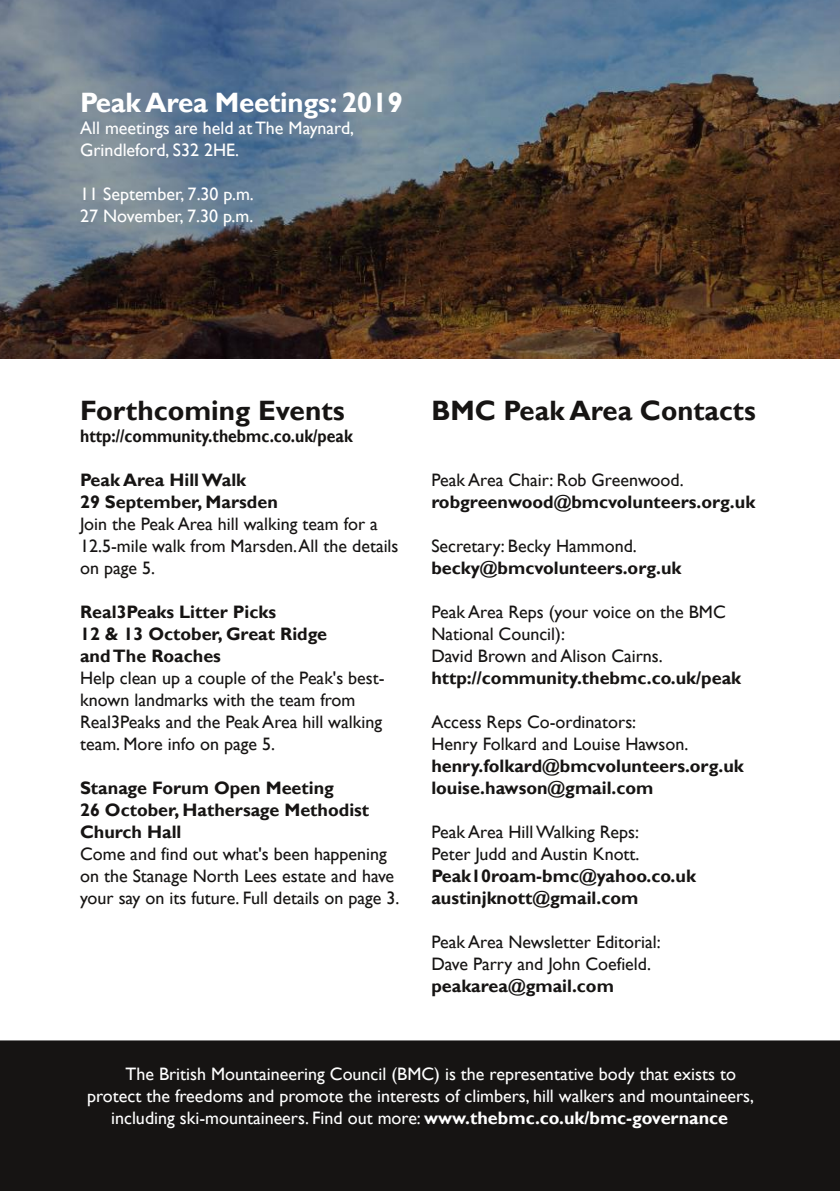
<style>
.page{position:relative;width:840px;height:1191px;background:#fff}
.page>*{position:absolute;margin:0;border:0;box-sizing:border-box;transform-origin:0 0}
.t1{font:700 28px "Gill Sans";color:#161413}
.t2{font:700 28px "Gill Sans";letter-spacing:-.01em;color:#fff}
.t3{font:18px/22px "Gill Sans";color:#161413}
.t4{font:700 18px/22px "Gill Sans";color:#161413}
.t5{font:18px/22px "Gill Sans";color:#fff}
.t6{font:700 18px "Gill Sans";color:#161413;scale:.88 1}
.s1{font-weight:700}
</style>
<div class="page">
<img style="left:0;top:0;width:839px;height:358px">
<div style="left:0;top:1040px;width:839px;height:151px;background:#161413"></div>
<h1 class="t2" style="left:80px;top:86px;width:324px">Peak Area Meetings: 2019</h1>
<p class="t5" style="left:80px;top:117px;width:275px">All meetings are held at The Maynard,<br>Grindleford, S32 2HE.</p>
<p class="t5" style="left:80px;top:183px;width:175px">11 September, 7.30 p.m.<br>27 November, 7.30 p.m.</p>
<h1 class="t1" style="left:80px;top:394px;width:266px">Forthcoming Events</h1>
<p class="t6" style="left:80px;top:425px;width:311px">http://community.thebmc.co.uk/peak</p>
<p class="t4" style="left:80px;top:469px;width:199px">Peak Area HillWalk<br>29 September, Marsden</p>
<p class="t3" style="left:80px;top:513px;width:320px">Join the Peak Area hill walking team for a<br>12.5-mile walk from Marsden.All the details on page 5.</p>
<p class="t4" style="left:80px;top:601px;width:248px">Real3Peaks Litter Picks<br>12 &amp; 13 October, Great Ridge andThe Roaches</p>
<p class="t3" style="left:80px;top:667px;width:306px">Help clean up a couple of the Peak's best&shy;known landmarks with the team from Real3Peaks and the Peak Area hill walking team. More info on page 5.</p>
<p class="t4" style="left:80px;top:777px;width:290px">Stanage Forum Open Meeting<br>26 October, Hathersage Methodist<br>Church Hall</p>
<p class="t3" style="left:80px;top:843px;width:321px">Come and find out what's been happening on the Stanage North Lees estate and have your say on its future. Full details on page 3.</p>
<h1 class="t1" style="left:431px;top:394px;width:326px">BMC Peak Area Contacts</h1>
<p class="t3" style="left:431px;top:469px;width:254px">Peak Area Chair: Rob Greenwood.</p>
<p class="t4" style="left:431px;top:491px;width:325px">robgreenwood@bmcvolunteers.org.uk</p>
<p class="t3" style="left:431px;top:535px;width:207px">Secretary: Becky Hammond.</p>
<p class="t4" style="left:431px;top:557px;width:251px">becky@bmcvolunteers.org.uk</p>
<p class="t3" style="left:431px;top:601px;width:296px">Peak Area Reps (your voice on the BMC<br>National Council):<br>David Brown and Alison Cairns.</p>
<p class="t4" style="left:431px;top:667px;width:311px">http://community.thebmc.co.uk/peak</p>
<p class="t3" style="left:431px;top:711px;width:258px">Access Reps Co-ordinators:<br>Henry Folkard and Louise Hawson.</p>
<p class="t4" style="left:431px;top:755px;width:314px">henry.folkard@bmcvolunteers.org.uk louise.hawson@gmail.com</p>
<p class="t3" style="left:431px;top:821px;width:210px">Peak Area HillWalking Reps:<br>Peter Judd and Austin Knott.</p>
<p class="t4" style="left:431px;top:865px;width:266px">Peak10roam-bmc@yahoo.co.uk austinjknott@gmail.com</p>
<p class="t3" style="left:431px;top:931px;width:231px">Peak Area Newsletter Editorial:<br>Dave Parry and John Coefield.</p>
<p class="t4" style="left:431px;top:975px;width:184px">peakarea@gmail.com</p>
<p class="t5" style="left:125px;top:1063px;width:611px">The British Mountaineering Council (BMC) is the representative body that exists to</p>
<p class="t5" style="left:87px;top:1085px;width:668px">protect the freedoms and promote the interests of climbers, hill walkers and mountaineers,</p>
<p class="t5" style="left:111px;top:1107px;width:618px">including ski-mountaineers. Find out more: <span class="s1">www.thebmc.co.uk/bmc-governance</span></p>
</div>
